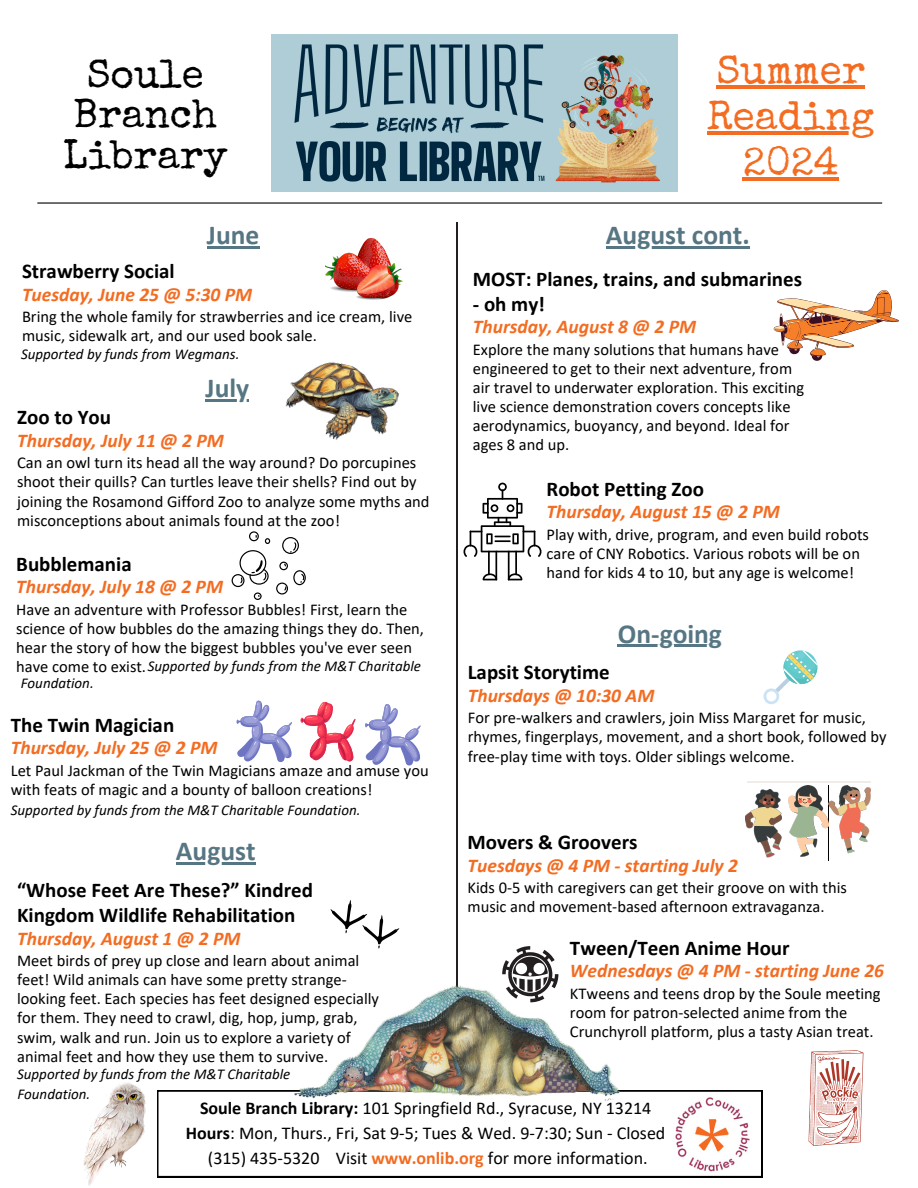
<style>
.page{position:relative;width:918px;height:1188px;background:#fff}
.page>*{position:absolute;margin:0;border:0;box-sizing:border-box;transform-origin:0 0}
.t1{font:40.5px/40.5px "Special Elite";color:#000;text-align:center}
.t2{font:40.5px/46.2px "Special Elite";color:#f36c21;text-align:center}
.t3{font:700 27.45px "Calibri";color:#577683}
.t4{font:700 21px/24.8px "Calibri";color:#000}
.t5{font:italic 700 19.5px "Calibri";color:#f36c21}
.t6{font:18px/24.8px "Calibri";color:#000;text-align:center}
.t7{font:16.5px/19.2px "Calibri";color:#000}
.t8{font:italic 15px "Calibri";color:#000}
.s1{font-style:normal;font-size:16.5px}
.s2{font-weight:700}
.s3{font-weight:700;color:#f36c21}
</style>
<div class="page">
<hr style="left:456px;top:222px;width:2px;height:774px;background:#231f20">
<img style="left:272px;top:34px;width:406px;height:158px">
<img style="left:285px;top:361px;width:114px;height:79px">
<svg style="left:157px;top:1091px;width:605px;height:86px"></svg>
<hr style="left:37px;top:202px;width:845px;height:2px;background:#000">
<img style="left:292px;top:985px;width:331px;height:119px">
<img style="left:326px;top:239px;width:76px;height:60px">
<svg style="left:330px;top:900px;width:70px;height:49px"></svg>
<svg style="left:265px;top:538px;width:5px;height:6px"></svg>
<svg style="left:282px;top:537px;width:17px;height:17px"></svg>
<svg style="left:276px;top:562px;width:30px;height:33px"></svg>
<svg style="left:232px;top:550px;width:37px;height:50px"></svg>
<svg style="left:249px;top:531px;width:10px;height:10px"></svg>
<img style="left:84px;top:1082px;width:62px;height:104px">
<svg style="left:773px;top:290px;width:126px;height:71px"></svg>
<svg style="left:463px;top:483px;width:79px;height:97px"></svg>
<svg style="left:236px;top:700px;width:56px;height:62px"></svg>
<svg style="left:365px;top:704px;width:56px;height:61px"></svg>
<svg style="left:301px;top:702px;width:55px;height:60px"></svg>
<svg style="left:763px;top:650px;width:55px;height:54px"></svg>
<svg style="left:809px;top:1050px;width:54px;height:96px"></svg>
<svg style="left:502px;top:946px;width:56px;height:56px"></svg>
<hr style="left:748px;top:781px;width:123px;height:2px;background:#f1ece8">
<img style="left:745px;top:789px;width:37px;height:68px">
<img style="left:789px;top:785px;width:39px;height:72px">
<img style="left:828px;top:785px;width:42px;height:75px">
<hr style="left:716px;top:85px;width:149px;height:3px;background:#f36c21">
<svg style="left:707px;top:131px;width:142px;height:4px"></svg>
<hr style="left:743px;top:177px;width:96px;height:4px;background:#f36c21">
<hr style="left:206px;top:399px;width:43px;height:2px;background:#577683">
<hr style="left:207px;top:246px;width:52px;height:3px;background:#577683">
<hr style="left:176px;top:863px;width:80px;height:2px;background:#577683">
<hr style="left:618px;top:645px;width:104px;height:2px;background:#577683">
<hr style="left:606px;top:246px;width:144px;height:3px;background:#577683">
<p class="t1" style="left:63px;top:58px;width:166px">Soule<br>Branch<br>Library</p>
<h2 class="t3" style="left:207px;top:224px;width:54px">June</h2>
<h2 class="t4" style="left:22px;top:261px;width:154px">Strawberry Social</h2>
<h2 class="t5" style="left:22px;top:286px;width:232px">Tuesday, June 25 @ 5:30 PM</h2>
<h2 class="t7" style="left:22px;top:309px;width:392px">Bring the whole family for strawberries and ice cream, live music, sidewalk art, and our used book sale.</h2>
<h3 class="t8" style="left:21px;top:347px;width:220px">Supported by funds from Wegmans.</h3>
<h3 class="t3" style="left:206px;top:376px;width:45px">July</h3>
<h3 class="t4" style="left:17px;top:407px;width:96px">Zoo to You</h3>
<h3 class="t5" style="left:17px;top:432px;width:208px">Thursday, July 11 @ 2 PM</h3>
<h3 class="t7" style="left:17px;top:455px;width:414px">Can an owl turn its head all the way around? Do porcupines shoot their quills? Can turtles leave their shells? Find out by joining the Rosamond Gifford Zoo to analyze some myths and misconceptions about animals found at the zoo!</h3>
<p class="t4" style="left:16px;top:553px;width:117px">Bubblemania</p>
<p class="t5" style="left:16px;top:579px;width:208px">Thursday, July 18 @ 2 PM</p>
<p class="t7" style="left:16px;top:601px;width:409px">Have an adventure with Professor Bubbles! First, learn the science of how bubbles do the amazing things they do. Then, hear the story of how the biggest bubbles you've ever seen</p>
<p class="t8" style="left:16px;top:659px;width:406px"><span class="s1">have come to exist.</span>Supported by funds from the M&amp;T Charitable</p>
<h3 class="t8" style="left:21px;top:676px;width:75px">Foundation.</h3>
<p class="t4" style="left:11px;top:714px;width:165px">The Twin Magician</p>
<p class="t5" style="left:11px;top:740px;width:208px">Thursday, July 25 @ 2 PM</p>
<p class="t7" style="left:11px;top:762px;width:419px">Let Paul Jackman of the Twin Magicians amaze and amuse you with feats of magic and a bounty of balloon creations!</p>
<p class="t8" style="left:11px;top:803px;width:351px">Supported by funds from the M&amp;T Charitable Foundation.</p>
<p class="t2" style="left:716px;top:51px;width:150px">Summer</p>
<p class="t2" style="left:707px;top:98px;width:169px">Reading<br>2024</p>
<p class="t3" style="left:606px;top:224px;width:145px">August cont.</p>
<p class="t4" style="left:473px;top:268px;width:331px">MOST: Planes, trains, and submarines</p>
<p class="t4" style="left:473px;top:293px;width:74px">- oh my!</p>
<p class="t5" style="left:473px;top:319px;width:225px">Thursday, August 8 @ 2 PM</p>
<p class="t7" style="left:473px;top:341px;width:333px">Explore the many solutions that humans have engineered to get to their next adventure, from air travel to underwater exploration. This exciting live science demonstration covers concepts like aerodynamics, buoyancy, and beyond. Ideal for ages 8 and up.</p>
<p class="t4" style="left:547px;top:478px;width:159px">Robot Petting Zoo</p>
<p class="t5" style="left:547px;top:504px;width:235px">Thursday, August 15 @ 2 PM</p>
<p class="t7" style="left:547px;top:526px;width:324px">Play with, drive, program, and even build robots care of CNY Robotics. Various robots will be on hand for kids 4 to 10, but any age is welcome!</p>
<p class="t3" style="left:618px;top:622px;width:106px">On-going</p>
<p class="t4" style="left:468px;top:662px;width:143px">Lapsit Storytime</p>
<p class="t5" style="left:468px;top:687px;width:188px">Thursdays @ 10:30 AM</p>
<p class="t7" style="left:468px;top:710px;width:421px">For pre-walkers and crawlers, join Miss Margaret for music, rhymes, fingerplays, movement, and a short book, followed by free-play time with toys. Older siblings welcome.</p>
<h3 class="t4" style="left:468px;top:832px;width:171px">Movers &amp; Groovers</h3>
<h3 class="t5" style="left:468px;top:857px;width:272px">Tuesdays @ 4 PM - starting July 2</h3>
<h3 class="t7" style="left:468px;top:879px;width:381px">Kids 0-5 with caregivers can get their groove on with this music and movement-based afternoon extravaganza.</h3>
<p class="t4" style="left:570px;top:937px;width:221px">Tween/Teen Anime Hour</p>
<p class="t5" style="left:570px;top:963px;width:316px">Wednesdays @ 4 PM - starting June 26</p>
<p class="t7" style="left:570px;top:985px;width:312px">KTweens and teens drop by the Soule meeting room for patron-selected anime from the<br>Crunchyroll platform, plus a tasty Asian treat.</p>
<p class="t3" style="left:176px;top:840px;width:81px">August</p>
<p class="t4" style="left:17px;top:880px;width:297px">“Whose Feet Are These?” Kindred<br>Kingdom Wildlife Rehabilitation</p>
<p class="t5" style="left:17px;top:930px;width:225px">Thursday, August 1 @ 2 PM</p>
<p class="t7" style="left:17px;top:952px;width:363px">Meet birds of prey up close and learn about animal feet! Wild animals can have some pretty strange&shy;looking feet. Each species has feet designed especially for them. They need to crawl, dig, hop, jump, grab, swim, walk and run. Join us to explore a variety of animal feet and how they use them to survive.</p>
<p class="t6" style="left:186px;top:1098px;width:481px"><span class="s2">Soule Branch Library:</span> 101 Springfield Rd., Syracuse, NY 13214<br><span class="s2">Hours</span>: Mon, Thurs., Fri, Sat 9-5; Tues &amp; Wed. 9-7:30; Sun - Closed</p>
<h2 class="t6" style="left:208px;top:1147px;width:441px">(315) 435-5320 Visit <span class="s3">www.onlib.org</span> for more information.</h2>
<h3 class="t8" style="left:17px;top:1068px;width:275px">Supported by funds from the M&amp;T Charitable</h3>
<h2 class="t8" style="left:17px;top:1087px;width:75px">Foundation.</h2>
</div>
